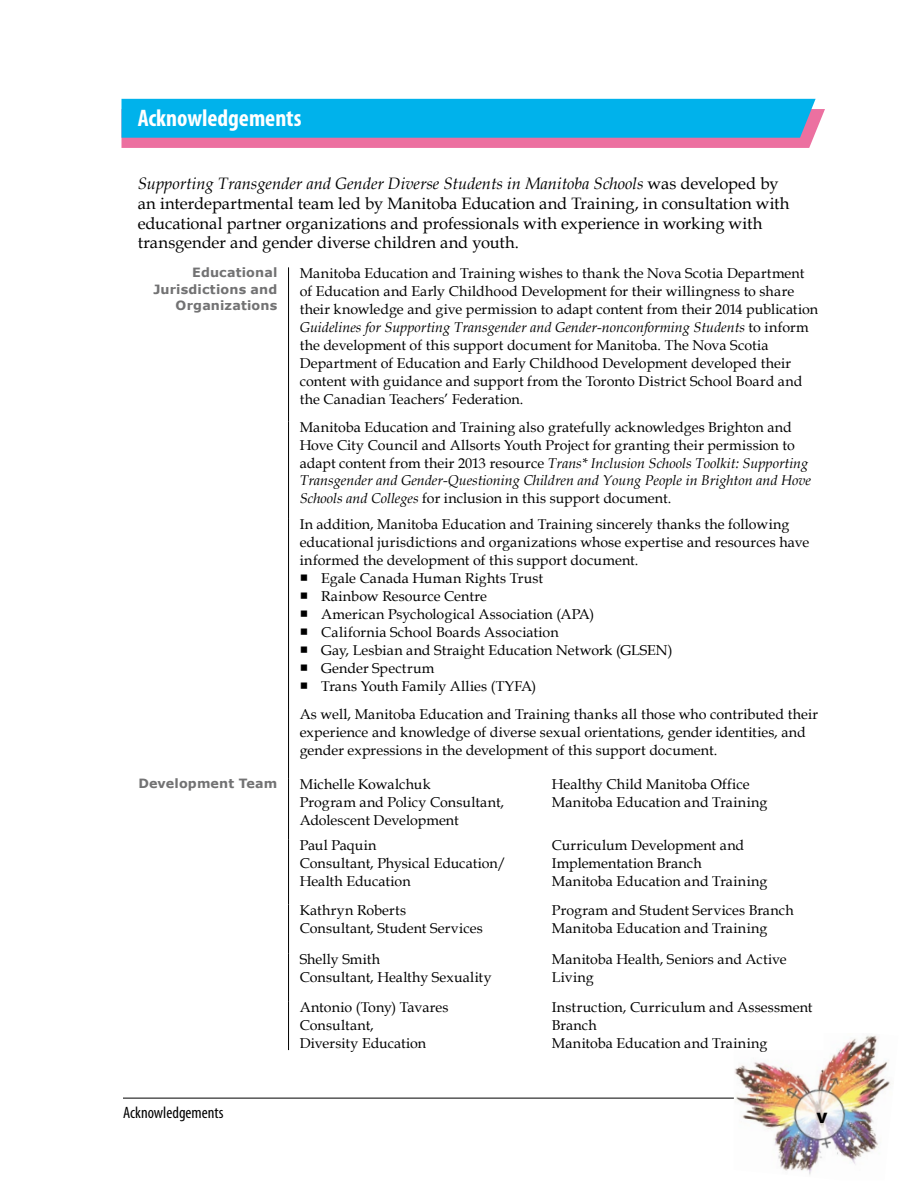
<style>
.page{position:relative;width:918px;height:1188px;background:#fff}
.page>*{position:absolute;margin:0;border:0;box-sizing:border-box;transform-origin:0 0}
.Head_A{font:700 condensed 24px "Myriad Pro";color:#fff}
.t1{font:700 21px "Myriad Pro";color:#000}
.x_Acknowledge_Paragr{font:16.5px/19.8px "Book Antiqua";color:#000}
.t2{font:condensed 16.5px "Myriad Pro";color:#000}
.x_Acknowledge_Body{font:14.25px/18px "Book Antiqua";letter-spacing:.005em;color:#000}
.x_Acknowledge_Head{font:700 12.75px/16.5px "Verdana";letter-spacing:.01em;color:#727273;text-align:right}
.s1{font-style:italic}
.s2{font-family:"Arial Unicode MS"}
</style>
<div class="page">
<hr style="left:123px;top:1098px;width:702px;height:1px;background:#000">
<img style="left:734px;top:1035px;width:157px;height:140px">
<svg style="left:122px;top:98px;width:703px;height:50px;background:#39a6db"></svg>
<hr style="left:288px;top:267px;width:1px;height:155px;background:#000">
<hr style="left:288px;top:422px;width:1px;height:97px;background:#000">
<hr style="left:288px;top:519px;width:1px;height:190px;background:#000">
<hr style="left:288px;top:709px;width:1px;height:69px;background:#000">
<hr style="left:288px;top:778px;width:1px;height:62px;background:#000">
<hr style="left:288px;top:840px;width:1px;height:65px;background:#000">
<hr style="left:288px;top:905px;width:1px;height:48px;background:#000">
<hr style="left:288px;top:953px;width:1px;height:49px;background:#000">
<hr style="left:288px;top:1002px;width:1px;height:48px;background:#000">
<h1 class="Head_A" style="left:138px;top:103px;width:165px">Acknowledgements</h1>
<p class="x_Acknowledge_Paragr" style="left:138px;top:173px;width:653px"><span class="s1">Supporting Transgender and Gender Diverse Students in Manitoba Schools</span> was developed by an interdepartmental team led by Manitoba Education and Training, in consultation with educational partner organizations and professionals with experience in working with transgender and gender diverse children and youth.</p>
<h2 class="x_Acknowledge_Head" style="left:153px;top:264px;width:125px">Educational<br>Jurisdictions and<br>Organizations</h2>
<p class="x_Acknowledge_Body" style="left:300px;top:264px;width:520px">Manitoba Education and Training wishes to thank the Nova Scotia Department of Education and Early Childhood Development for their willingness to share their knowledge and give permission to adapt content from their 2014 publication <span class="s1">Guidelines for Supporting Transgender and Gender-nonconforming Students</span> to inform the development of this support document for Manitoba. The Nova Scotia Department of Education and Early Childhood Development developed their content with guidance and support from the Toronto District School Board and the Canadian Teachers’ Federation.</p>
<p class="x_Acknowledge_Body" style="left:300px;top:418px;width:513px">Manitoba Education and Training also gratefully acknowledges Brighton and Hove City Council and Allsorts Youth Project for granting their permission to adapt content from their 2013 resource <span class="s1">Trans* Inclusion Schools Toolkit: Supporting Transgender and Gender-Questioning Children and Young People in Brighton and Hove Schools and Colleges</span> for inclusion in this support document.</p>
<p class="x_Acknowledge_Body" style="left:300px;top:515px;width:511px">In addition, Manitoba Education and Training sincerely thanks the following educational jurisdictions and organizations whose expertise and resources have informed the development of this support document.</p>
<p class="x_Acknowledge_Body" style="left:300px;top:569px;width:245px"><span class="s2">■</span> Egale Canada Human Rights Trust</p>
<p class="x_Acknowledge_Body" style="left:300px;top:587px;width:189px"><span class="s2">■</span> Rainbow Resource Centre</p>
<p class="x_Acknowledge_Body" style="left:300px;top:605px;width:296px"><span class="s2">■</span> American Psychological Association (APA)</p>
<p class="x_Acknowledge_Body" style="left:300px;top:623px;width:260px"><span class="s2">■</span> California School Boards Association</p>
<p class="x_Acknowledge_Body" style="left:300px;top:641px;width:374px"><span class="s2">■</span> Gay, Lesbian and Straight Education Network (GLSEN)</p>
<p class="x_Acknowledge_Body" style="left:300px;top:659px;width:136px"><span class="s2">■</span> Gender Spectrum</p>
<p class="x_Acknowledge_Body" style="left:300px;top:677px;width:238px"><span class="s2">■</span> Trans Youth Family Allies (TYFA)</p>
<p class="x_Acknowledge_Body" style="left:300px;top:705px;width:520px">As well, Manitoba Education and Training thanks all those who contributed their experience and knowledge of diverse sexual orientations, gender identities, and gender expressions in the development of this support document.</p>
<h2 class="x_Acknowledge_Head" style="left:138px;top:775px;width:140px">Development Team</h2>
<p class="x_Acknowledge_Body" style="left:300px;top:774px;width:206px">Michelle Kowalchuk<br>Program and Policy Consultant,<br>Adolescent Development</p>
<p class="x_Acknowledge_Body" style="left:552px;top:774px;width:199px">Healthy Child Manitoba Office</p>
<p class="x_Acknowledge_Body" style="left:552px;top:792px;width:217px">Manitoba Education and Training</p>
<p class="x_Acknowledge_Body" style="left:300px;top:836px;width:78px">Paul Paquin</p>
<p class="x_Acknowledge_Body" style="left:300px;top:854px;width:208px">Consultant, Physical Education/<br>Health Education</p>
<p class="x_Acknowledge_Body" style="left:552px;top:836px;width:194px">Curriculum Development and<br>Implementation Branch</p>
<p class="x_Acknowledge_Body" style="left:552px;top:872px;width:217px">Manitoba Education and Training</p>
<p class="x_Acknowledge_Body" style="left:300px;top:901px;width:185px">Kathryn Roberts<br>Consultant, Student Services</p>
<p class="x_Acknowledge_Body" style="left:552px;top:901px;width:243px">Program and Student Services Branch</p>
<p class="x_Acknowledge_Body" style="left:552px;top:919px;width:217px">Manitoba Education and Training</p>
<p class="x_Acknowledge_Body" style="left:300px;top:949px;width:194px">Shelly Smith<br>Consultant, Healthy Sexuality</p>
<p class="x_Acknowledge_Body" style="left:552px;top:949px;width:236px">Manitoba Health, Seniors and Active<br>Living</p>
<p class="x_Acknowledge_Body" style="left:300px;top:998px;width:150px">Antonio (Tony) Tavares<br>Consultant,<br>Diversity Education</p>
<p class="x_Acknowledge_Body" style="left:552px;top:998px;width:262px">Instruction, Curriculum and Assessment<br>Branch</p>
<p class="x_Acknowledge_Body" style="left:552px;top:1034px;width:217px">Manitoba Education and Training</p>
<p class="t2" style="left:123px;top:1103px;width:102px">Acknowledgements</p>
<h2 class="t1" style="left:816px;top:1102px;width:13px">v</h2>
</div>
